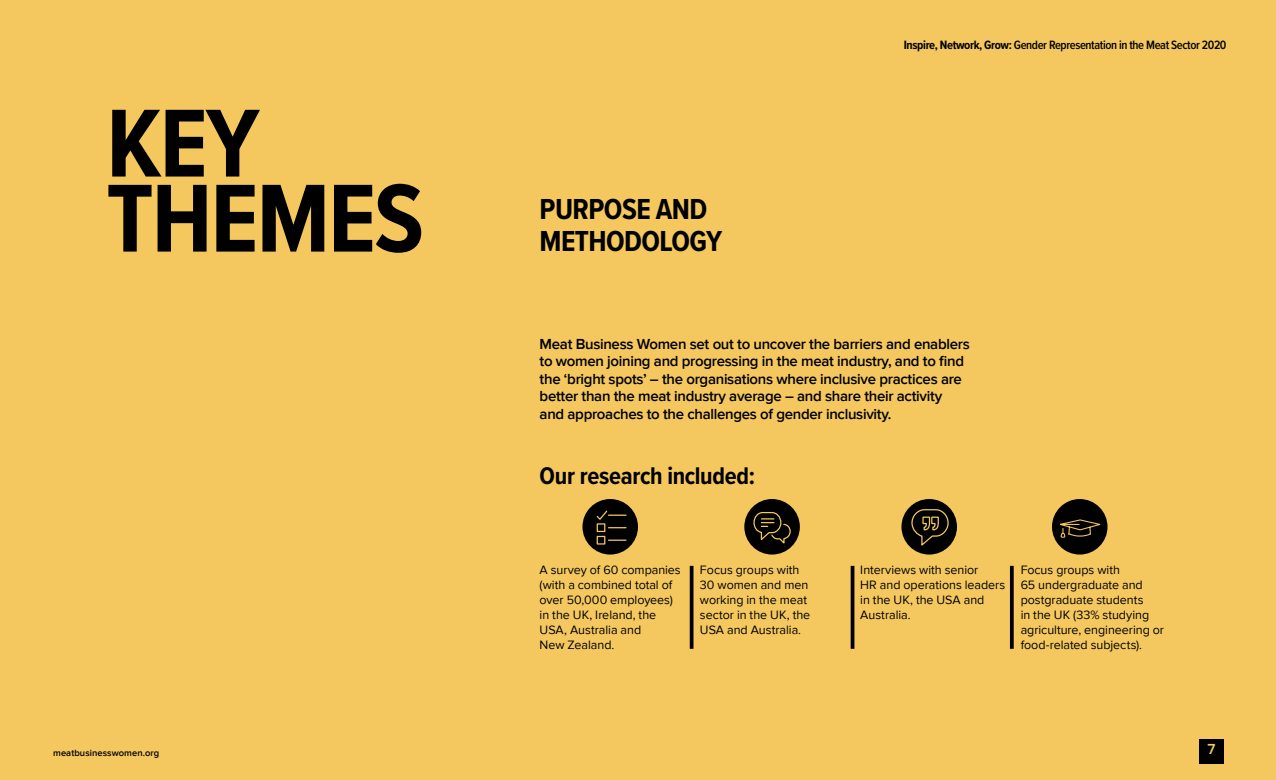
<style>
.page{position:relative;width:1276px;height:780px;background:#f4c85f}
.page>*{position:absolute;margin:0;border:0;box-sizing:border-box;transform-origin:0 0}
.PAGE_title{font:700 100px/75px "Proxima Nova Cond";letter-spacing:-.02em;color:#000}
.Heading_1_KT_Page{font:700 30px/32.5px "Proxima Nova Cond";letter-spacing:-.02em;color:#000}
.Heading_1{font:700 25px "Proxima Nova Cond";letter-spacing:-.015em;color:#000}
.Intro_para{font:600 15px/17.5px "Proxima Nova";letter-spacing:-.02em;color:#000}
.t1{font:600 15px "Proxima Nova";color:#f4c85f}
.BODY_TEXT{font:12.5px/15px "Proxima Nova";color:#000}
.t2{font:600 12.5px "Proxima Nova Cond";letter-spacing:-.03em;color:#000}
.t3{font:600 9.38px "Proxima Nova";letter-spacing:.005em;color:#000}
.s1{font-weight:700}
</style>
<div class="page">
<div style="left:582px;top:499px;width:56px;height:55px;background:#000;border-radius:50%"></div>
<svg style="left:596px;top:510px;width:31px;height:35px"></svg>
<div style="left:901px;top:499px;width:56px;height:55px;background:#000;border-radius:50%"></div>
<svg style="left:911px;top:509px;width:38px;height:38px"></svg>
<div style="left:1052px;top:499px;width:55px;height:55px;background:#000;border-radius:50%"></div>
<hr style="left:690px;top:566px;width:3px;height:82px;background:#000">
<svg style="left:850px;top:566px;width:4px;height:82px"></svg>
<hr style="left:1010px;top:566px;width:3px;height:82px;background:#000">
<div style="left:744px;top:499px;width:56px;height:55px;background:#000;border-radius:50%"></div>
<svg style="left:753px;top:512px;width:38px;height:32px"></svg>
<svg style="left:1059px;top:519px;width:42px;height:19px"></svg>
<div style="left:1199px;top:739px;width:25px;height:25px;background:#000"></div>
<p class="PAGE_title" style="left:106px;top:103px;width:319px">KEY<br>THEMES</p>
<p class="Heading_1_KT_Page" style="left:539px;top:192px;width:184px">PURPOSE AND<br>METHODOLOGY</p>
<p class="t2" style="left:904px;top:35px;width:324px"><span class="s1">Inspire, Network, Grow:</span> Gender Representation in the Meat Sector 2020</p>
<p class="Intro_para" style="left:539px;top:335px;width:432px">Meat Business Women set out to uncover the barriers and enablers to women joining and progressing in the meat industry, and to find the ‘bright spots’ – the organisations where inclusive practices are better than the meat industry average – and share their activity and approaches to the challenges of gender inclusivity.</p>
<p class="Heading_1" style="left:539px;top:457px;width:217px">Our research included:</p>
<p class="BODY_TEXT" style="left:539px;top:562px;width:143px">A survey of 60 companies (with a combined total of over 50,000 employees) in the UK, Ireland, the<br>USA, Australia and<br>New Zealand.</p>
<p class="BODY_TEXT" style="left:700px;top:562px;width:112px">Focus groups with<br>30 women and men working in the meat sector in the UK, the<br>USA and Australia.</p>
<p class="BODY_TEXT" style="left:860px;top:562px;width:147px">Interviews with senior<br>HR and operations leaders in the UK, the USA and<br>Australia.</p>
<p class="BODY_TEXT" style="left:1020px;top:562px;width:145px">Focus groups with<br>65 undergraduate and postgraduate students<br>in the UK (33% studying agriculture, engineering or food-related subjects).</p>
<p class="t3" style="left:53px;top:747px;width:108px">meatbusinesswomen.org</p>
<p class="t1" style="left:1207px;top:740px;width:9px">7</p>
</div>
